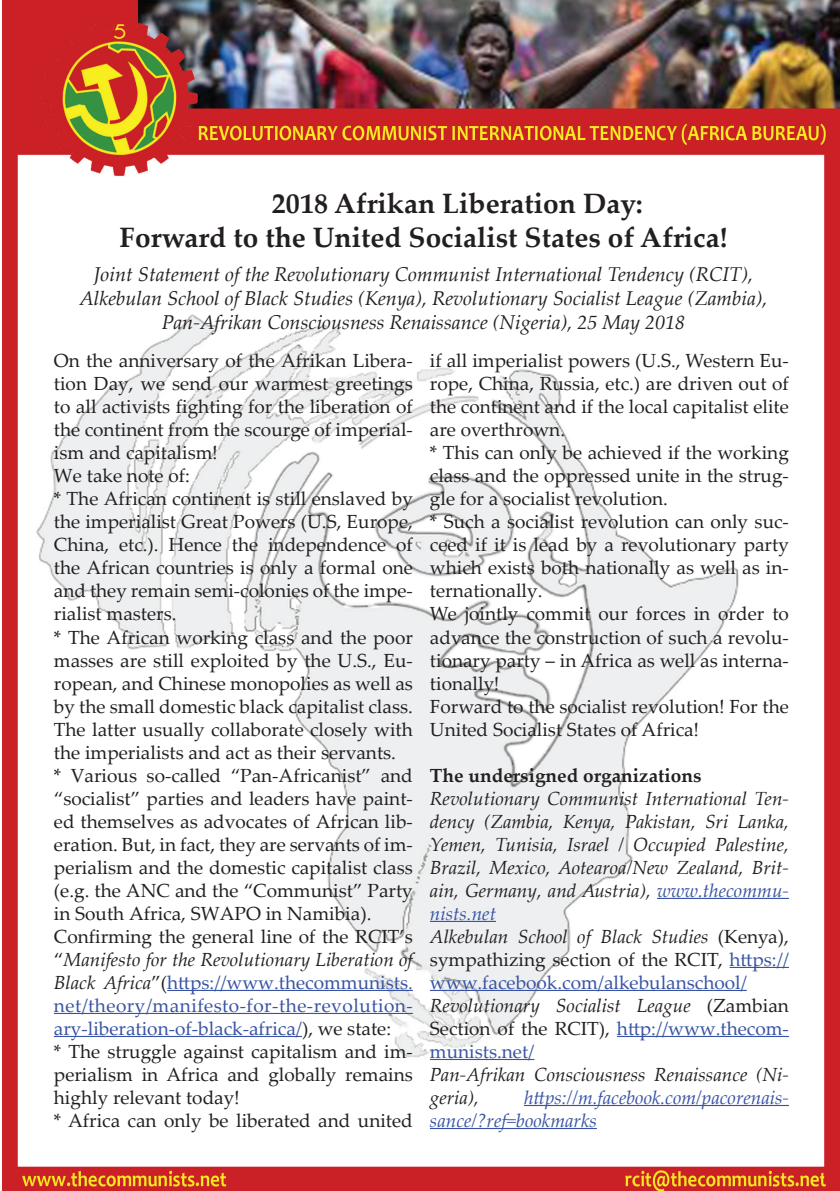
<style>
.page{position:relative;width:840px;height:1191px;background:#fff}
.page>*{position:absolute;margin:0;border:0;box-sizing:border-box;transform-origin:0 0}
.t1{font:700 28px/34px "Palatino Linotype";color:#231f20}
.t2{font:italic 20px/24px "Palatino Linotype";color:#231f20;text-align:center}
.t3{font:19px/23px "Palatino Linotype";color:#231f20}
.t4{font:italic 19px/23px "Palatino Linotype";color:#231f20}
.t5{font:italic 19px/23px "Palatino Linotype";color:#3853a3}
.t6{font:700 19px "Palatino Linotype";color:#231f20}
.s1{font-style:italic}
.s2{color:#3853a3}
.s3{font-style:normal}
.s4{font-style:normal;color:#3853a3}
</style>
<div class="page">
<img style="left:3px;top:0;width:836px;height:1191px">
<hr style="left:167px;top:990px;width:245px;height:1px;background:#3853a3">
<hr style="left:54px;top:1013px;width:358px;height:1px;background:#3853a3">
<hr style="left:54px;top:1036px;width:248px;height:1px;background:#3853a3">
<hr style="left:656px;top:898px;width:132px;height:1px;background:#3853a3">
<hr style="left:429px;top:921px;width:66px;height:1px;background:#3853a3">
<hr style="left:729px;top:967px;width:59px;height:1px;background:#3853a3">
<hr style="left:429px;top:990px;width:317px;height:1px;background:#3853a3">
<hr style="left:616px;top:1036px;width:172px;height:1px;background:#3853a3">
<hr style="left:429px;top:1059px;width:105px;height:1px;background:#3853a3">
<hr style="left:523px;top:1105px;width:265px;height:1px;background:#3853a3">
<hr style="left:429px;top:1128px;width:167px;height:1px;background:#3853a3">
<h1 class="t1" style="left:119px;top:186px;width:609px;text-indent:152px">2018 Afrikan Liberation Day:<br>Forward to the United Socialist States of Africa!</h1>
<p class="t2" style="left:79px;top:262px;width:689px">Joint Statement of the Revolutionary Communist International Tendency (RCIT),<br>Alkebulan School of Black Studies (Kenya), Revolutionary Socialist League (Zambia),<br>Pan-Afrikan Consciousness Renaissance (Nigeria), 25 May 2018</p>
<p class="t3" style="left:54px;top:348px;width:360px">On the anniversary of the Afrikan Libera&shy;tion Day, we send our warmest greetings to all activists fighting for the liberation of the continent from the scourge of imperial&shy;ism and capitalism!<br>We take note of:<br>* The African continent is still enslaved by the imperialist Great Powers (U.S, Europe, China, etc.). Hence the independence of the African countries is only a formal one and they remain semi-colonies of the impe&shy;rialist masters.<br>* The African working class and the poor masses are still exploited by the U.S., Eu&shy;ropean, and Chinese monopolies as well as by the small domestic black capitalist class.<br>The latter usually collaborate closely with the imperialists and act as their servants.<br>* Various so-called “Pan-Africanist” and “socialist” parties and leaders have paint&shy;ed themselves as advocates of African lib&shy;eration. But, in fact, they are servants of im&shy;perialism and the domestic capitalist class (e.g. the ANC and the “Communist” Party in South Africa, SWAPO in Namibia).<br>Confirming the general line of the RCIT’s “<span class="s1">Manifesto for the Revolutionary Liberation of Black Africa</span>”(<span class="s2">https://www.thecommunists. net/theory/manifesto-for-the-revolution&shy;ary-liberation-of-black-africa/</span>), we state:<br>* The struggle against capitalism and im&shy;perialism in Africa and globally remains highly relevant today!<br>* Africa can only be liberated and united</p>
<p class="t3" style="left:429px;top:348px;width:360px">if all imperialist powers (U.S., Western Eu&shy;rope, China, Russia, etc.) are driven out of the continent and if the local capitalist elite are overthrown.<br>* This can only be achieved if the working class and the oppressed unite in the strug&shy;gle for a socialist revolution.<br>* Such a socialist revolution can only suc&shy;ceed if it is lead by a revolutionary party which exists both nationally as well as in&shy;ternationally.<br>We jointly commit our forces in order to advance the construction of such a revolu&shy;tionary party – in Africa as well as interna&shy;tionally!<br>Forward to the socialist revolution! For the United Socialist States of Africa!</p>
<p class="t6" style="left:429px;top:761px;width:273px">The undersigned organizations</p>
<p class="t4" style="left:429px;top:786px;width:360px">Revolutionary Communist International Ten&shy;dency (Zambia, Kenya, Pakistan, Sri Lanka, Yemen, Tunisia, Israel / Occupied Palestine, Brazil, Mexico, Aotearoa/New Zealand, Brit&shy;ain, Germany, and Austria), <span class="s2">www.thecommu&shy;nists.net<br></span>Alkebulan School of Black Studies <span class="s3">(Kenya), sympathizing section of the RCIT,</span> <span class="s4">https:// www.facebook.com/alkebulanschool/ </span>Revolutionary Socialist League <span class="s3">(Zambian Section of the RCIT),</span> <span class="s4">http://www.thecom&shy;munists.net/</span></p>
<p class="t4" style="left:429px;top:1062px;width:360px">Pan-Afrikan Consciousness Renaissance (Ni&shy;geria),</p>
<p class="t5" style="left:429px;top:1085px;width:360px;text-indent:94px">https://m.facebook.com/pacorenais&shy;sance/?ref=bookmarks</p>
</div>
